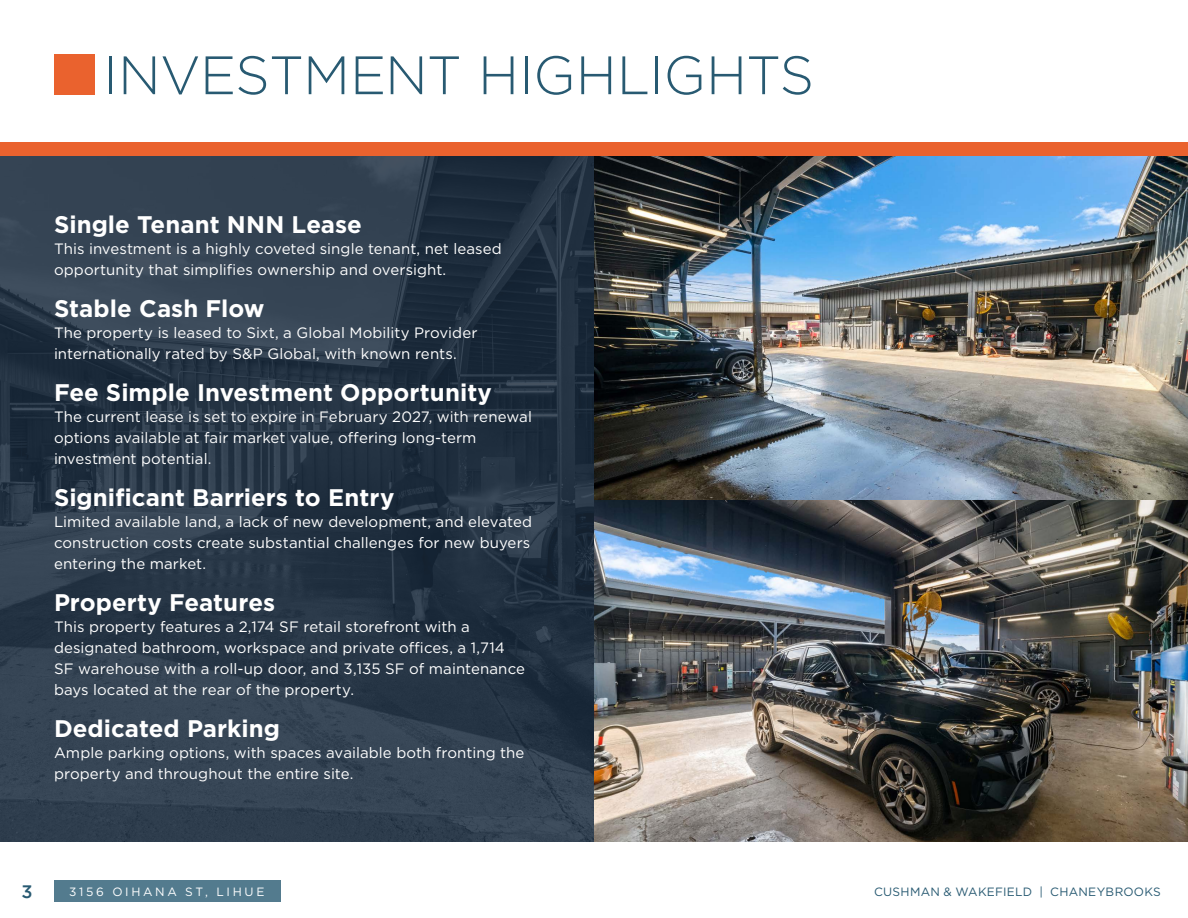
<style>
.page{position:relative;width:1188px;height:918px;background:#fff}
.page>*{position:absolute;margin:0;border:0;box-sizing:border-box;transform-origin:0 0}
.t1{font:300 54px "Gotham";letter-spacing:-.01em;color:#285a72}
.t2{font:700 24px "Gotham";color:#fff}
.t3{font:500 18px "Gotham";color:#285a72}
.t4{font:15px/21px "Gotham";letter-spacing:.005em;color:#fff}
.t5{font:12px "Gotham";letter-spacing:.02em;color:#285a72}
.t6{font:12px "Gotham";letter-spacing:.225em;color:#fff}
</style>
<div class="page">
<img style="left:594px;top:500px;width:594px;height:341px">
<img style="left:594px;top:156px;width:594px;height:344px">
<div style="left:54px;top:880px;width:227px;height:22px;background:#537b8e"></div>
<img style="left:0;top:156px;width:594px;height:685px">
<div style="left:54px;top:54px;width:40px;height:40px;background:#ea622e"></div>
<div style="left:0;top:142px;width:1188px;height:14px;background:#ea622e"></div>
<p class="t1" style="left:104px;top:41px;width:712px">INVESTMENT HIGHLIGHTS</p>
<p class="t2" style="left:54px;top:208px;width:310px">Single Tenant NNN Lease</p>
<p class="t4" style="left:54px;top:237px;width:449px">This investment is a highly coveted single tenant, net leased opportunity that simplifies ownership and oversight.</p>
<p class="t2" style="left:54px;top:292px;width:212px">Stable Cash Flow</p>
<p class="t4" style="left:54px;top:321px;width:425px">The property is leased to Sixt, a Global Mobility Provider internationally rated by S&amp;P Global, with known rents.</p>
<p class="t2" style="left:54px;top:376px;width:439px">Fee Simple Investment Opportunity</p>
<p class="t4" style="left:54px;top:405px;width:479px">The current lease is set to expire in February 2027, with renewal options available at fair market value, offering long-term investment potential.</p>
<p class="t2" style="left:54px;top:481px;width:342px">Significant Barriers to Entry</p>
<p class="t4" style="left:54px;top:510px;width:480px;text-align:justify">Limited available land, a lack of new development, and elevated construction costs create substantial challenges for new buyers entering the market.</p>
<p class="t2" style="left:54px;top:586px;width:223px">Property Features</p>
<p class="t4" style="left:54px;top:615px;width:473px">This property features a 2,174 SF retail storefront with a designated bathroom, workspace and private offices, a 1,714<br>SF warehouse with a roll-up door, and 3,135 SF of maintenance bays located at the rear of the property.</p>
<p class="t2" style="left:54px;top:712px;width:227px">Dedicated Parking</p>
<p class="t4" style="left:54px;top:741px;width:472px">Ample parking options, with spaces available both fronting the property and throughout the entire site.</p>
<p class="t3" style="left:21px;top:881px;width:13px">3</p>
<p class="t6" style="left:69px;top:884px;width:197px">3156 OIHANA ST, LIHUE</p>
<p class="t5" style="left:874px;top:884px;width:288px">CUSHMAN &amp; WAKEFIELD | CHANEYBROOKS</p>
</div>
